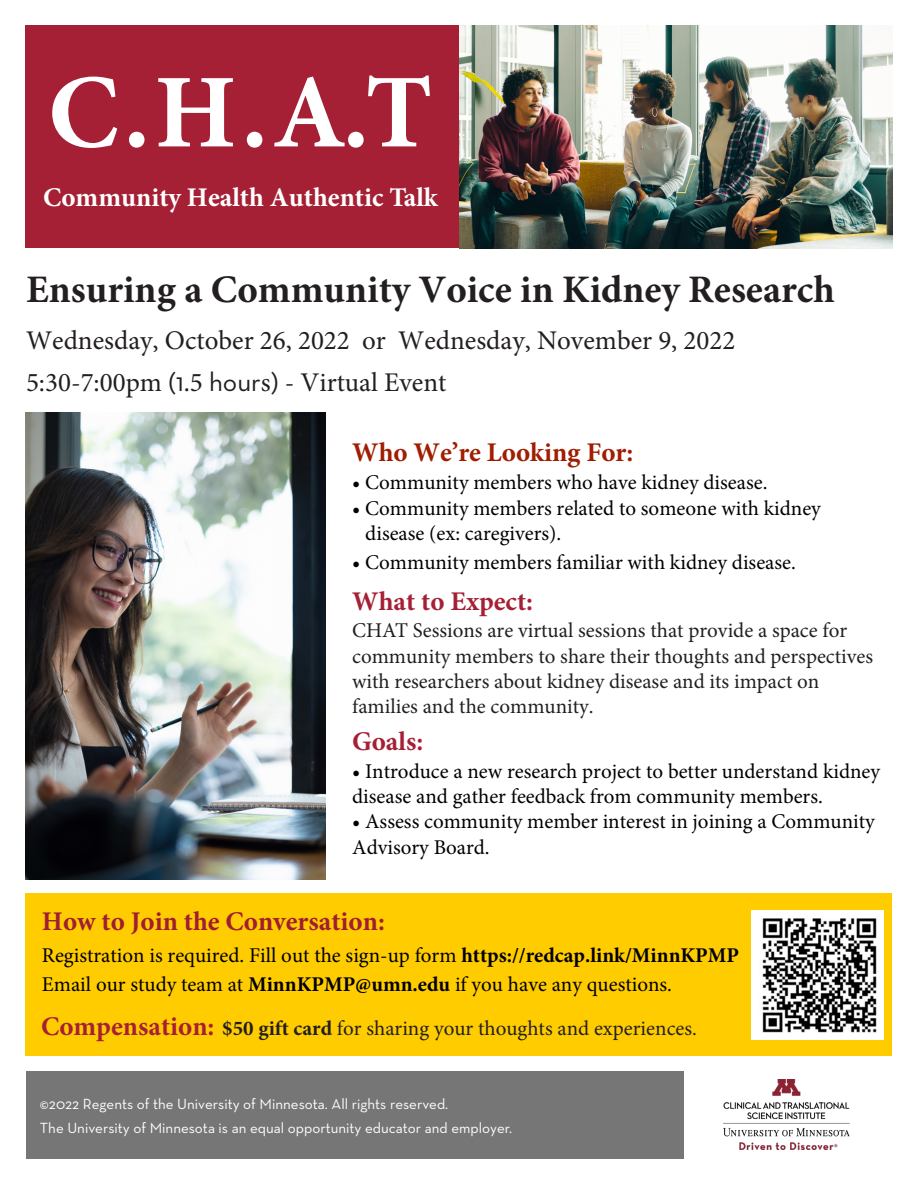
<style>
.page{position:relative;width:918px;height:1188px;background:#fff}
.page>*{position:absolute;margin:0;border:0;box-sizing:border-box;transform-origin:0 0}
.t1{font:700 105px "Minion Pro";color:#fff}
.t2{font:700 39px "Minion Pro";color:#231f20}
.t3{font:27px/42px "Minion Pro";color:#231f20}
.t4{font:700 27px "Minion Pro";color:#fff}
.t5{font:700 27px "Minion Pro";color:#a01d33}
.t6{font:700 27px "Minion Pro";color:#a01d00}
.t7{font:700 27px "Minion Pro";color:#a62035}
.t8{font:21px/25.2px "Minion Pro";color:#000}
.t9{font:21px/25.2px "Minion Pro";color:#231f20}
.t10{font:15px/24px "Neutraface Text";color:#fff}
.s1{font-family:"Neutraface Text"}
.s2{font-weight:700}
.s3{font-weight:700;font-size:27px;color:#a62035}
</style>
<div class="page">
<img style="left:723px;top:1079px;width:127px;height:70px">
<div style="left:26px;top:26px;width:433px;height:222px;background:#a62035"></div>
<img style="left:459px;top:26px;width:433px;height:222px">
<div style="left:26px;top:1071px;width:658px;height:88px;background:#777677"></div>
<img style="left:25px;top:412px;width:301px;height:467px">
<div style="left:26px;top:894px;width:866px;height:162px;background:#fc0"></div>
<img style="left:751px;top:910px;width:133px;height:130px">
<p class="t1" style="left:48px;top:39px;width:386px">C.H.A.T</p>
<p class="t4" style="left:43px;top:178px;width:396px">Community Health Authentic Talk</p>
<p class="t2" style="left:26px;top:262px;width:810px">Ensuring a Community Voice in Kidney Research</p>
<p class="t3" style="left:26px;top:319px;width:711px">Wednesday, October 26, 2022 or Wednesday, November 9, 2022<br>5:30-7:00pm <span class="s1">(1</span>.5 <span class="s1">hour</span>s<span class="s1">)</span> - Virtual Event</p>
<p class="t6" style="left:352px;top:434px;width:283px">Who We’re Looking For:</p>
<p class="t8" style="left:352px;top:470px;width:417px">• Community members who have kidney disease.</p>
<p class="t8" style="left:365px;top:495px;width:457px;text-indent:-13px">• Community members related to someone with kidney disease (ex: caregivers).</p>
<p class="t8" style="left:352px;top:550px;width:445px">• Community members familiar with kidney disease.</p>
<p class="t7" style="left:352px;top:582px;width:182px">What to Expect:</p>
<p class="t9" style="left:352px;top:618px;width:523px">CHAT Sessions are virtual sessions that provide a space for community members to share their thoughts and perspectives with researchers about kidney disease and its impact on families and the community.</p>
<p class="t7" style="left:352px;top:723px;width:73px">Goals:</p>
<p class="t8" style="left:352px;top:759px;width:530px">• Introduce a new research project to better understand kidney disease and gather feedback from community members.</p>
<p class="t8" style="left:352px;top:809px;width:524px">• Assess community member interest in joining a Community<br>Advisory Board.</p>
<p class="t5" style="left:42px;top:902px;width:344px">How to Join the Conversation:</p>
<p class="t8" style="left:42px;top:940px;width:699px;line-height:29.4px">Registration is required. Fill out the sign-up form <span class="s2">https://redcap.link/MinnKPMP<br></span>Email our study team at <span class="s2">MinnKPMP@umn.edu</span> if you have any questions.</p>
<p class="t9" style="left:41px;top:1016px;width:657px"><span class="s3">Compensation:</span> <span class="s2">$50 gift card</span> for sharing your thoughts and experiences.</p>
<p class="t10" style="left:40px;top:1091px;width:474px">©2022 Regents of the University of Minnesota. All rights reserved.<br>The University of Minnesota is an equal opportunity educator and employer.</p>
</div>
